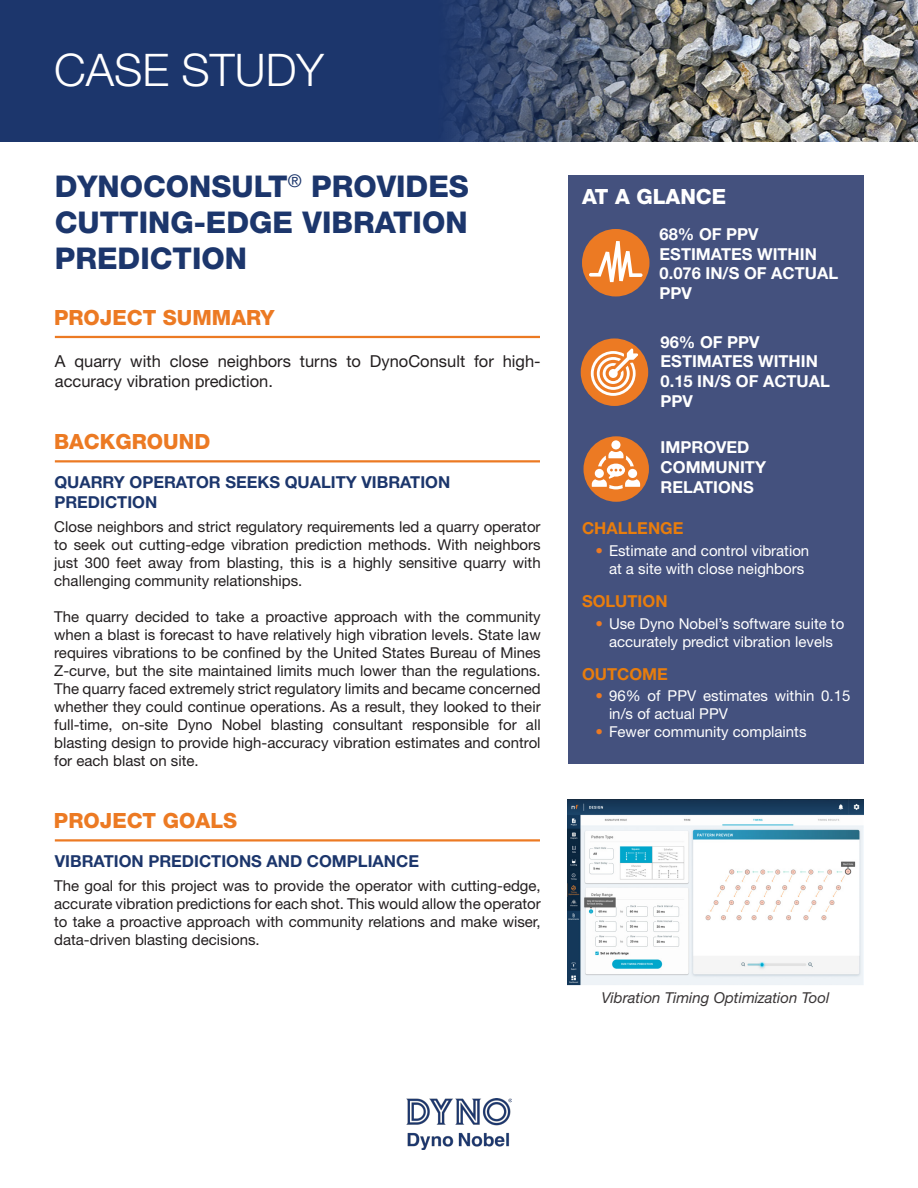
<style>
.page{position:relative;width:918px;height:1188px;background:#fff}
.page>*{position:absolute;margin:0;border:0;box-sizing:border-box;transform-origin:0 0}
.t1{font:300 45px "Helvetica Neue LT Std";color:#fff}
.t2{font:800 30px/36px "Helvetica Neue LT Std";color:#1c366c;text-align:justify}
.Heading_1{font:800 21px "Helvetica Neue LT Std";color:#ec7a23}
.Heading_1-2{font:800 21px "Helvetica Neue LT Std";color:#fff}
.Heading_2{font:700 16.5px/19.8px "Helvetica Neue LT Std";color:#fff}
.Heading_2-2{font:16.5px/19.8px "Helvetica Neue LT Std";color:#231f20}
.Heading_2-3{font:700 16.5px/19.8px "Helvetica Neue LT Std";color:#1c366c}
.Heading_2-4{font:700 16.5px "Helvetica Neue LT Std";color:#e87d0d}
.Body_Text{font:15px/18px "Helvetica Neue LT Std";color:#231f20;text-align:justify}
.t3{font:15px/18px "Helvetica Neue LT Std";color:#fff;text-align:center}
.t4{font:italic 15px "Helvetica Neue LT Std";color:#231f20}
.s1{color:#ec7a23}
</style>
<div class="page">
<div style="left:0;top:0;width:918px;height:142px;background:#1c366c"></div>
<img style="left:449px;top:0;width:469px;height:142px">
<img style="left:407px;top:1098px;width:104px;height:52px">
<div style="left:568px;top:176px;width:296px;height:588px;background:#44517e"></div>
<hr style="left:55px;top:336px;width:485px;height:2px;background:#ec7a23">
<hr style="left:55px;top:460px;width:485px;height:2px;background:#ec7a23">
<hr style="left:55px;top:839px;width:485px;height:3px;background:#ec7a23">
<div style="left:584px;top:436px;width:65px;height:66px;background:#ec7a23;border-radius:50%"></div>
<div style="left:611px;top:440px;width:10px;height:9px;background:#fff;border-radius:50%"></div>
<svg style="left:592px;top:451px;width:48px;height:38px"></svg>
<div style="left:581px;top:338px;width:67px;height:68px;background:#ec7a23;border-radius:50%"></div>
<svg style="left:591px;top:348px;width:47px;height:48px"></svg>
<div style="left:582px;top:229px;width:68px;height:67px;background:#ec7a23;border-radius:50%"></div>
<svg style="left:589px;top:241px;width:54px;height:41px"></svg>
<img style="left:567px;top:800px;width:297px;height:186px">
<h1 class="t1" style="left:54px;top:43px;width:272px">CASE STUDY</h1>
<p class="t2" style="left:55px;top:168px;width:416px">DYNOCONSULT<sup>®</sup> PROVIDES CUTTING-EDGE VIBRATION PREDICTION</p>
<p class="Heading_1" style="left:54px;top:305px;width:222px">PROJECT SUMMARY</p>
<p class="Heading_2-2" style="left:55px;top:351px;width:487px">A quarry with close neighbors turns to DynoConsult for high&shy;accuracy vibration prediction.</p>
<p class="Heading_1" style="left:54px;top:429px;width:158px">BACKGROUND</p>
<p class="Heading_2-3" style="left:54px;top:472px;width:397px">QUARRY OPERATOR SEEKS QUALITY VIBRATION<br>PREDICTION</p>
<p class="Body_Text" style="left:54px;top:518px;width:488px">Close neighbors and strict regulatory requirements led a quarry operator to seek out cutting-edge vibration prediction methods. With neighbors just 300 feet away from blasting, this is a highly sensitive quarry with challenging community relationships.</p>
<p class="Body_Text" style="left:54px;top:608px;width:488px">The quarry decided to take a proactive approach with the community when a blast is forecast to have relatively high vibration levels. State law requires vibrations to be confined by the United States Bureau of Mines Z-curve, but the site maintained limits much lower than the regulations.<br>The quarry faced extremely strict regulatory limits and became concerned whether they could continue operations. As a result, they looked to their full-time, on-site Dyno Nobel blasting consultant responsible for all blasting design to provide high-accuracy vibration estimates and control for each blast on site.</p>
<p class="Heading_1" style="left:54px;top:808px;width:185px">PROJECT GOALS</p>
<p class="Heading_2-3" style="left:55px;top:851px;width:366px">VIBRATION PREDICTIONS AND COMPLIANCE</p>
<p class="Body_Text" style="left:54px;top:877px;width:488px">The goal for this project was to provide the operator with cutting-edge, accurate vibration predictions for each shot. This would allow the operator to take a proactive approach with community relations and make wiser, data-driven blasting decisions.</p>
<p class="Heading_1-2" style="left:582px;top:184px;width:146px">AT A GLANCE</p>
<p class="Heading_2" style="left:660px;top:224px;width:180px">68% OF PPV<br>ESTIMATES WITHIN<br>0.076 IN/S OF ACTUAL<br>PPV</p>
<p class="Heading_2" style="left:661px;top:331px;width:171px">96% OF PPV<br>ESTIMATES WITHIN<br>0.15 IN/S OF ACTUAL<br>PPV</p>
<p class="Heading_2" style="left:661px;top:437px;width:107px">IMPROVED<br>COMMUNITY<br>RELATIONS</p>
<p class="Heading_2-4" style="left:582px;top:518px;width:103px">CHALLENGE</p>
<p class="t3" style="left:596px;top:541px;width:215px"><span class="s1">•</span> Estimate and control vibration at a site with close neighbors</p>
<p class="Heading_2-4" style="left:582px;top:591px;width:87px">SOLUTION</p>
<p class="t3" style="left:596px;top:614px;width:250px"><span class="s1">•</span> Use Dyno Nobel’s software suite to accurately predict vibration levels</p>
<p class="Heading_2-4" style="left:582px;top:664px;width:87px">OUTCOME</p>
<p class="t3" style="left:609px;top:687px;width:243px;text-align:left;text-indent:-14px"><span class="s1">•</span> 96% of PPV estimates within 0.15 in/s of actual PPV</p>
<p class="t3" style="left:596px;top:723px;width:213px"><span class="s1">•</span> Fewer community complaints</p>
<p class="t4" style="left:601px;top:989px;width:230px">Vibration Timing Optimization Tool</p>
</div>
